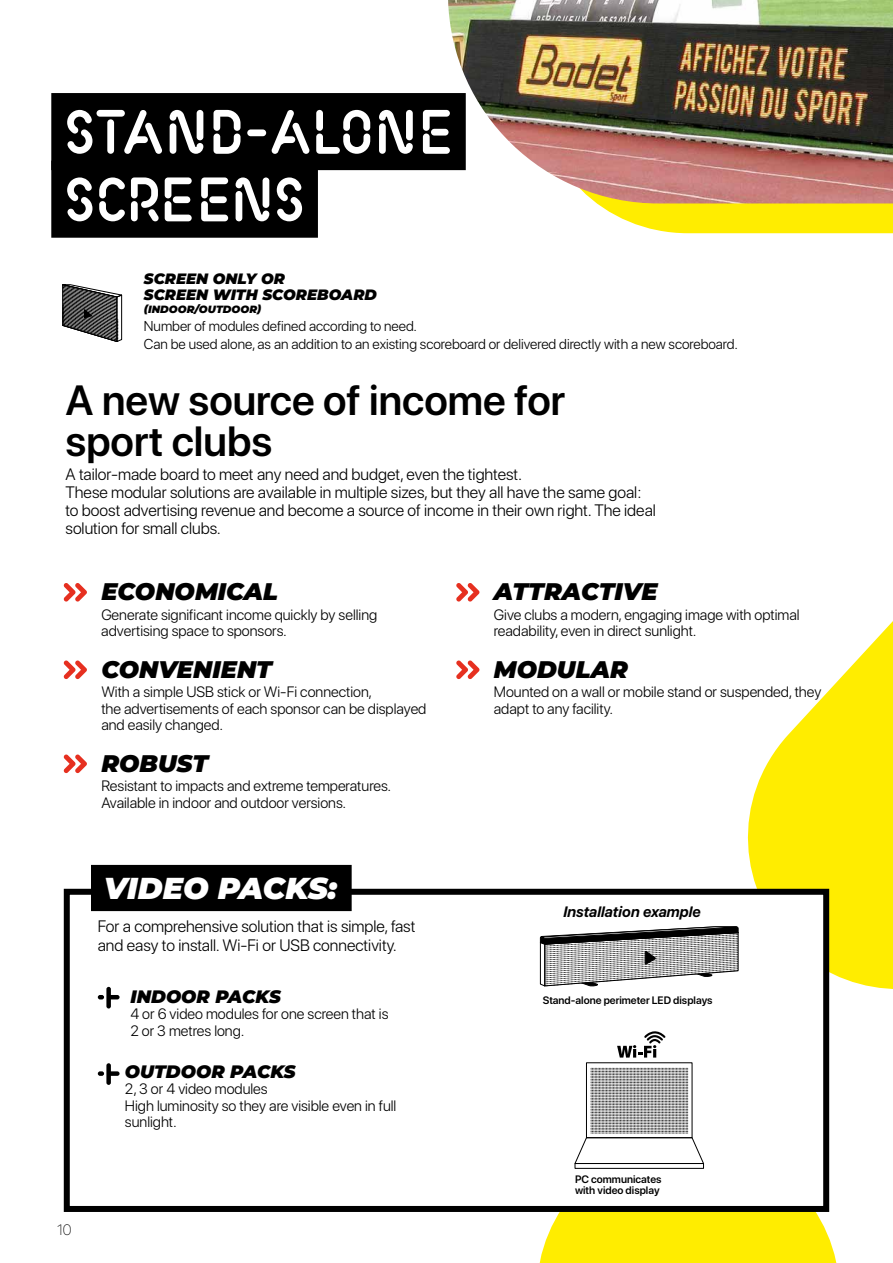
<style>
.page{position:relative;width:893px;height:1263px;background:#fff}
.page>*{position:absolute;margin:0;border:0;box-sizing:border-box;transform-origin:0 0}
.t1{font:67.5px/67.5px "Fluo";color:#fff}
.t2{font:600 42px/40.5px "SF Pro Display";color:#000}
.t3{font:italic 900 30.3px "Montserrat";letter-spacing:-.005em;color:#fff}
.t4{font:italic 900 24px "Montserrat";color:#000}
.t5{font:italic 900 18px "Montserrat";color:#000}
.t6{font:300 16.5px/18px "SF Pro Display";color:#000}
.t7{font:300 15px/16.5px "SF Pro Display";color:#000}
.t8{font:italic 900 15px/15.8px "Montserrat";color:#000}
.t9{font:italic 700 15px "SF Pro Display";color:#000}
.t10{font:100 15px "SF Pro Display";color:#000}
.t11{font:300 14.25px/18px "SF Pro Display";color:#000}
.t12{font:600 10.8px/10.8px "SF Pro Display";color:#000}
.t13{font:italic 900 10.5px "Montserrat";color:#000}
</style>
<div class="page">
<svg style="left:537px;top:203px;width:356px;height:1060px"></svg>
<div style="left:51px;top:93px;width:415px;height:77px;background:#000"></div>
<div style="left:51px;top:161px;width:267px;height:77px;background:#000"></div>
<svg style="left:64px;top:583px;width:23px;height:18px"></svg>
<svg style="left:64px;top:660px;width:23px;height:19px"></svg>
<svg style="left:64px;top:754px;width:23px;height:19px"></svg>
<svg style="left:456px;top:583px;width:23px;height:18px"></svg>
<svg style="left:456px;top:660px;width:23px;height:19px"></svg>
<div style="left:67px;top:892px;width:759px;height:317px;background:#fff"></div>
<div style="left:64px;top:889px;width:765px;height:323px;border:6px solid #000"></div>
<svg style="left:98px;top:987px;width:22px;height:21px"></svg>
<svg style="left:98px;top:1063px;width:22px;height:22px"></svg>
<div style="left:91px;top:865px;width:261px;height:46px;background:#000"></div>
<img style="left:448px;top:0;width:445px;height:203px">
<svg style="left:62px;top:284px;width:61px;height:58px"></svg>
<svg style="left:574px;top:1068px;width:130px;height:96px"></svg>
<div style="left:575px;top:1163px;width:129px;height:5px;border:1px solid #000"></div>
<svg style="left:617px;top:1031px;width:48px;height:26px"></svg>
<svg style="left:539px;top:926px;width:200px;height:60px"></svg>
<h1 class="t1" style="left:64px;top:103px;width:391px">STAND-ALONE<br>SCREENS</h1>
<p class="t8" style="left:144px;top:270px;width:235px">SCREEN ONLY OR<br>SCREEN WITH SCOREBOARD</p>
<p class="t13" style="left:144px;top:302px;width:119px">(INDOOR/OUTDOOR)</p>
<p class="t11" style="left:144px;top:317px;width:595px">Number of modules defined according to need.<br>Can be used alone, as an addition to an existing scoreboard or delivered directly with a new scoreboard.</p>
<h2 class="t2" style="left:66px;top:381px;width:501px">A new source of income for sport clubs</h2>
<p class="t6" style="left:66px;top:465px;width:592px">A tailor-made board to meet any need and budget, even the tightest.<br>These modular solutions are available in multiple sizes, but they all have the same goal: to boost advertising revenue and become a source of income in their own right. The ideal solution for small clubs.</p>
<h3 class="t4" style="left:101px;top:573px;width:178px">ECONOMICAL</h3>
<p class="t7" style="left:101px;top:606px;width:277px">Generate significant income quickly by selling advertising space to sponsors.</p>
<h3 class="t4" style="left:101px;top:651px;width:172px">CONVENIENT</h3>
<p class="t7" style="left:101px;top:684px;width:327px">With a simple USB stick or Wi-Fi connection,<br>the advertisements of each sponsor can be displayed and easily changed.</p>
<h3 class="t4" style="left:101px;top:745px;width:108px">ROBUST</h3>
<p class="t7" style="left:101px;top:778px;width:292px">Resistant to impacts and extreme temperatures.<br>Available in indoor and outdoor versions.</p>
<h3 class="t3" style="left:104px;top:865px;width:235px">VIDEO PACKS:</h3>
<p class="t6" style="left:98px;top:916px;width:319px;line-height:19.5px">For a comprehensive solution that is simple, fast and easy to install. Wi-Fi or USB connectivity.</p>
<p class="t5" style="left:130px;top:982px;width:152px">INDOOR PACKS</p>
<p class="t7" style="left:130px;top:1005px;width:260px">4 or 6 video modules for one screen that is<br>2 or 3 metres long.</p>
<p class="t5" style="left:125px;top:1057px;width:172px">OUTDOOR PACKS</p>
<p class="t7" style="left:125px;top:1080px;width:273px">2, 3 or 4 video modules<br>High luminosity so they are visible even in full sunlight.</p>
<p class="t10" style="left:57px;top:1221px;width:16px">10</p>
<h3 class="t4" style="left:494px;top:573px;width:165px">ATTRACTIVE</h3>
<p class="t7" style="left:494px;top:606px;width:307px">Give clubs a modern, engaging image with optimal readability, even in direct sunlight.</p>
<h3 class="t4" style="left:494px;top:651px;width:136px">MODULAR</h3>
<p class="t7" style="left:494px;top:684px;width:329px">Mounted on a wall or mobile stand or suspended, they adapt to any facility.</p>
<p class="t9" style="left:563px;top:901px;width:139px">Installation example</p>
<p class="t12" style="left:543px;top:995px;width:171px">Stand-alone perimeter LED displays</p>
<p class="t12" style="left:575px;top:1174px;width:88px">PC communicates with video display</p>
</div>
